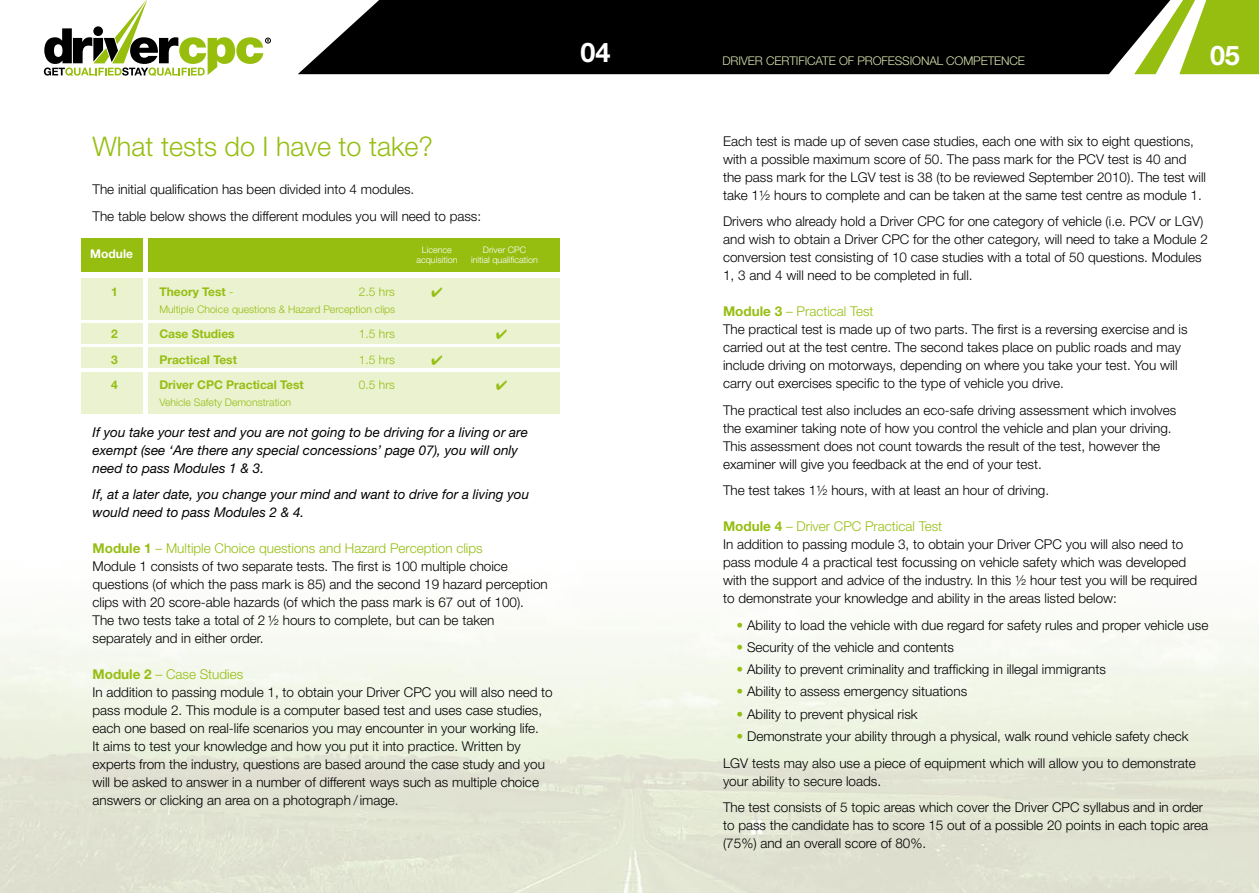
<style>
.page{position:relative;width:1259px;height:893px;background:#fff}
.page>*{position:absolute;margin:0;border:0;box-sizing:border-box;transform-origin:0 0}
.t1{font:300 27px "Helvetica Neue";color:#96be11}
.t2{font:700 27px "Helvetica Neue";color:#fff}
.t3{font:300 13.5px/18px "Helvetica Neue";color:#000}
.t4{font:italic 13.5px/18px "Helvetica Neue";color:#000}
.t5{font:700 12px "Helvetica Neue";color:#96be11}
.t6{font:300 12px "Helvetica Neue";letter-spacing:-.01em;color:#d9e6af}
.t7{font:300 12px "Helvetica Neue";color:#96be11}
.t8{font:700 12px "Helvetica Neue";color:#fff}
.t9{font:300 10.5px "Helvetica Neue";color:#96be11}
.t10{font:300 9px "Helvetica Neue";color:#fff}
.s1{font-weight:300}
.s2{font-weight:700;color:#96be11}
.s3{color:#96be11}
</style>
<div class="page">
<img style="left:0;top:238px;width:1259px;height:655px">
<div style="left:298px;top:0;width:836px;height:74px;background:#000"></div>
<svg style="left:44px;top:0;width:227px;height:76px"></svg>
<svg style="left:1134px;top:0;width:125px;height:74px"></svg>
<div style="left:148px;top:238px;width:412px;height:34px;background:#96be11"></div>
<div style="left:148px;top:278px;width:412px;height:42px;background:#eaf2d0"></div>
<div style="left:81px;top:278px;width:61px;height:42px;background:#eaf2d0"></div>
<div style="left:81px;top:238px;width:61px;height:34px;background:#96be11"></div>
<div style="left:148px;top:324px;width:412px;height:20px;background:#eaf2d0"></div>
<div style="left:81px;top:324px;width:61px;height:20px;background:#eaf2d0"></div>
<div style="left:148px;top:348px;width:412px;height:20px;background:#eaf2d0"></div>
<div style="left:81px;top:348px;width:61px;height:20px;background:#eaf2d0"></div>
<div style="left:148px;top:372px;width:412px;height:41px;background:#eaf2d0"></div>
<div style="left:81px;top:372px;width:61px;height:41px;background:#eaf2d0"></div>
<h1 class="t2" style="left:580px;top:35px;width:31px">04</h1>
<h1 class="t1" style="left:92px;top:130px;width:342px">What tests do I have to take?</h1>
<p class="t3" style="left:92px;top:175px;width:390px;line-height:27px">The initial qualification has been divided into 4 modules.<br>The table below shows the different modules you will need to pass:</p>
<p class="t8" style="left:90px;top:246px;width:44px">Module</p>
<p class="t5" style="left:111px;top:284px;width:8px">1</p>
<p class="t5" style="left:159px;top:284px;width:76px">Theory Test <span class="s1">-</span></p>
<p class="t7" style="left:359px;top:284px;width:38px">2.5 hrs</p>
<p class="t9" style="left:159px;top:302px;width:237px">Multiple Choice questions &amp; Hazard Perception clips</p>
<p class="t5" style="left:111px;top:326px;width:8px">2</p>
<p class="t5" style="left:159px;top:326px;width:77px">Case Studies</p>
<p class="t7" style="left:359px;top:326px;width:38px">1.5 hrs</p>
<p class="t5" style="left:111px;top:352px;width:8px">3</p>
<p class="t5" style="left:159px;top:352px;width:79px">Practical Test</p>
<p class="t7" style="left:359px;top:352px;width:38px">1.5 hrs</p>
<p class="t5" style="left:111px;top:377px;width:8px">4</p>
<p class="t5" style="left:159px;top:377px;width:146px">Driver CPC Practical Test</p>
<p class="t7" style="left:359px;top:377px;width:38px">0.5 hrs</p>
<p class="t9" style="left:159px;top:395px;width:133px">Vehicle Safety Demonstration</p>
<p class="t10" style="left:422px;top:244px;width:32px">Licence</p>
<p class="t10" style="left:483px;top:244px;width:45px">Driver CPC</p>
<p class="t10" style="left:416px;top:255px;width:43px">acquisition</p>
<p class="t10" style="left:471px;top:255px;width:68px">initial qualification</p>
<p class="t4" style="left:92px;top:423px;width:437px">If you take your test and you are not going to be driving for a living or are exempt (see ‘Are there any special concessions’ page 07), you will only need to pass Modules 1 &amp; 3.</p>
<p class="t4" style="left:92px;top:485px;width:438px">If, at a later date, you change your mind and want to drive for a living you would need to pass Modules 2 &amp; 4.</p>
<p class="t3" style="left:92px;top:539px;width:457px"><span class="s2">Module 1</span> <span class="s3">– Multiple Choice questions and Hazard Perception clips<br></span>Module 1 consists of two separate tests. The first is 100 multiple choice questions (of which the pass mark is 85) and the second 19 hazard perception clips with 20 score-able hazards (of which the pass mark is 67 out of 100).<br>The two tests take a total of 2 ½ hours to complete, but can be taken separately and in either order.</p>
<p class="t3" style="left:92px;top:665px;width:462px"><span class="s2">Module 2</span> <span class="s3">– Case Studies<br></span>In addition to passing module 1, to obtain your Driver CPC you will also need to pass module 2. This module is a computer based test and uses case studies, each one based on real-life scenarios you may encounter in your working life.<br>It aims to test your knowledge and how you put it into practice. Written by experts from the industry, questions are based around the case study and you will be asked to answer in a number of different ways such as multiple choice answers or clicking an area on a photograph / image.</p>
<p class="t6" style="left:722px;top:53px;width:66px">Driver Certificat</p>
<p class="t6" style="left:829px;top:53px;width:45px">e of Prof</p>
<p class="t6" style="left:888px;top:53px;width:15px">essio</p>
<p class="t6" style="left:921px;top:53px;width:106px">nal Competence</p>
<h1 class="t2" style="left:1210px;top:39px;width:31px">05</h1>
<p class="t3" style="left:723px;top:132px;width:484px">Each test is made up of seven case studies, each one with six to eight questions, with a possible maximum score of 50. The pass mark for the PCV test is 40 and the pass mark for the LGV test is 38 (to be reviewed September 2010). The test will take 1½ hours to complete and can be taken at the same test centre as module 1.</p>
<p class="t3" style="left:723px;top:212px;width:486px">Drivers who already hold a Driver CPC for one category of vehicle (i.e. PCV or LGV) and wish to obtain a Driver CPC for the other category, will need to take a Module 2 conversion test consisting of 10 case studies with a total of 50 questions. Modules 1, 3 and 4 will need to be completed in full.</p>
<p class="t3" style="left:723px;top:302px;width:466px"><span class="s2">Module 3</span> <span class="s3">– Practical Test<br></span>The practical test is made up of two parts. The first is a reversing exercise and is carried out at the test centre. The second takes place on public roads and may include driving on motorways, depending on where you take your test. You will carry out exercises specific to the type of vehicle you drive.</p>
<p class="t3" style="left:723px;top:401px;width:455px">The practical test also includes an eco-safe driving assessment which involves the examiner taking note of how you control the vehicle and plan your driving.<br>This assessment does not count towards the result of the test, however the examiner will give you feedback at the end of your test.</p>
<p class="t3" style="left:723px;top:481px;width:328px">The test takes 1½ hours, with at least an hour of driving.</p>
<p class="t3" style="left:723px;top:517px;width:476px"><span class="s2">Module 4</span> <span class="s3">– Driver CPC Practical Test<br></span>In addition to passing module 3, to obtain your Driver CPC you will also need to pass module 4 a practical test focussing on vehicle safety which was developed with the support and advice of the industry. In this ½ hour test you will be required to demonstrate your knowledge and ability in the areas listed below:</p>
<p class="t3" style="left:736px;top:616px;width:473px"><span class="s3">•</span> Ability to load the vehicle with due regard for safety rules and proper vehicle use</p>
<p class="t3" style="left:736px;top:638px;width:219px"><span class="s3">•</span> Security of the vehicle and contents</p>
<p class="t3" style="left:736px;top:660px;width:371px"><span class="s3">•</span> Ability to prevent criminality and trafficking in illegal immigrants</p>
<p class="t3" style="left:736px;top:682px;width:232px"><span class="s3">•</span> Ability to assess emergency situations</p>
<p class="t3" style="left:736px;top:705px;width:183px"><span class="s3">•</span> Ability to prevent physical risk</p>
<p class="t3" style="left:723px;top:723px;width:474px;line-height:26.5px;text-align:center"><span class="s3">•</span> Demonstrate your ability through a physical, walk round vehicle safety check<br>LGV tests may also use a piece of equipment which will allow you to demonstrate</p>
<p class="t3" style="left:723px;top:767px;width:481px;line-height:26.5px">your ability to secure loads.<br>The test consists of 5 topic areas which cover the Driver CPC syllabus and in order</p>
<p class="t3" style="left:723px;top:816px;width:486px">to pass the candidate has to score 15 out of a possible 20 points in each topic area (75%) and an overall score of 80%.</p>
</div>
